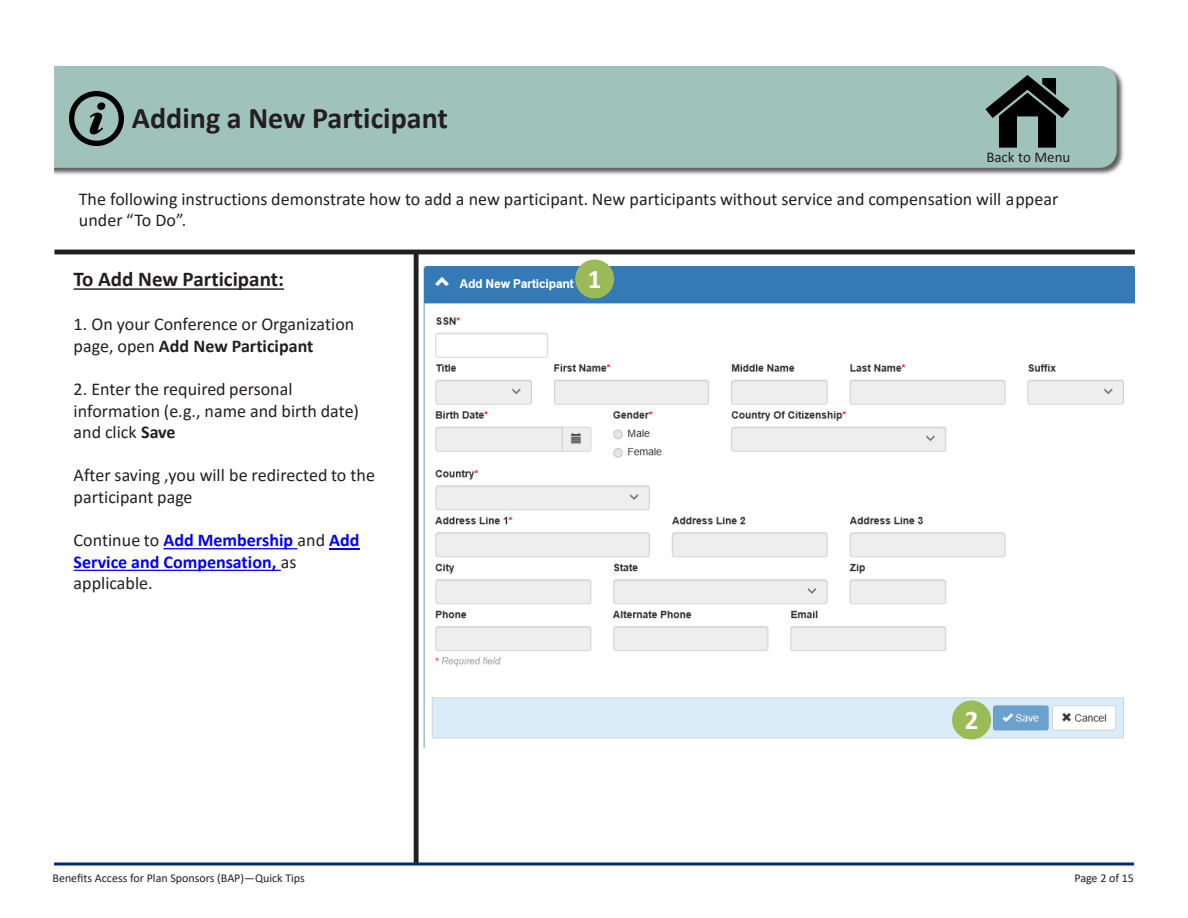
<style>
.page{position:relative;width:1188px;height:918px;background:#fff}
.page>*{position:absolute;margin:0;border:0;box-sizing:border-box;transform-origin:0 0}
.t1{font:700 30px "Calibri";color:#231f20}
.t2{font:700 27px "Calibri";color:#fff}
.t3{font:700 21.15px "Calibri";color:#231f20}
.t4{font:18px/21.6px "Calibri";color:#231f20}
.t5{font:700 18px/21.6px "Calibri";color:#00f}
.t6{font:15px "Calibri";color:#231f20}
.t7{font:12px "Calibri";color:#231f20}
.s1{font-weight:700}
.s2{font-weight:400;color:#231f20}
</style>
<div class="page">
<img style="left:55px;top:72px;width:1069px;height:103px">
<div style="left:55px;top:66px;width:1062px;height:102px;background:#9fc2bb"></div>
<svg style="left:74px;top:288px;width:210px;height:2px"></svg>
<svg style="left:163px;top:548px;width:135px;height:1px"></svg>
<hr style="left:329px;top:548px;width:30px;height:1px;background:#00f">
<svg style="left:74px;top:570px;width:207px;height:1px"></svg>
<hr style="left:55px;top:250px;width:1080px;height:4px;background:#231f20">
<hr style="left:414px;top:252px;width:4px;height:612px;background:#231f20">
<img style="left:982px;top:66px;width:91px;height:87px">
<img style="left:423px;top:267px;width:712px;height:480px">
<div style="left:577px;top:261px;width:36px;height:36px;background:#9bbb59;border-radius:50%"></div>
<div style="left:575px;top:260px;width:39px;height:39px;border:3px solid #9bbb59;border-radius:50%"></div>
<div style="left:954px;top:702px;width:36px;height:36px;background:#9bbb59;border-radius:50%"></div>
<div style="left:952px;top:701px;width:39px;height:39px;border:3px solid #9bbb59;border-radius:50%"></div>
<svg style="left:54px;top:862px;width:1080px;height:4px;background:#3f5e9d"></svg>
<h1 class="t1" style="left:132px;top:97px;width:318px">Adding a New Participant</h1>
<p class="t6" style="left:986px;top:147px;width:86px">Back to Menu</p>
<p class="t4" style="left:79px;top:187px;width:981px">The following instructions demonstrate how to add a new participant. New participants without service and compensation will appear under “To Do”.</p>
<p class="t3" style="left:74px;top:264px;width:212px">To Add New Participant:</p>
<p class="t4" style="left:74px;top:313px;width:282px">1. On your Conference or Organization page, open <span class="s1">Add New Participant</span></p>
<p class="t4" style="left:74px;top:378px;width:287px">2. Enter the required personal information (e.g., name and birth date) and click <span class="s1">Save</span></p>
<p class="t4" style="left:74px;top:464px;width:303px">After saving ,you will be redirected to the participant page</p>
<p class="t5" style="left:74px;top:529px;width:287px"><span class="s2">Continue to</span> Add Membership <span class="s2">and</span> Add<br>Service and Compensation, <span class="s2">as applicable.</span></p>
<h2 class="t2" style="left:588px;top:260px;width:15px">1</h2>
<h2 class="t2" style="left:965px;top:701px;width:15px">2</h2>
<p class="t7" style="left:52px;top:869px;width:254px">Benefits Access for Plan Sponsors (BAP)—Quick Tips</p>
<p class="t7" style="left:1074px;top:869px;width:61px">Page 2 of 15</p>
</div>
